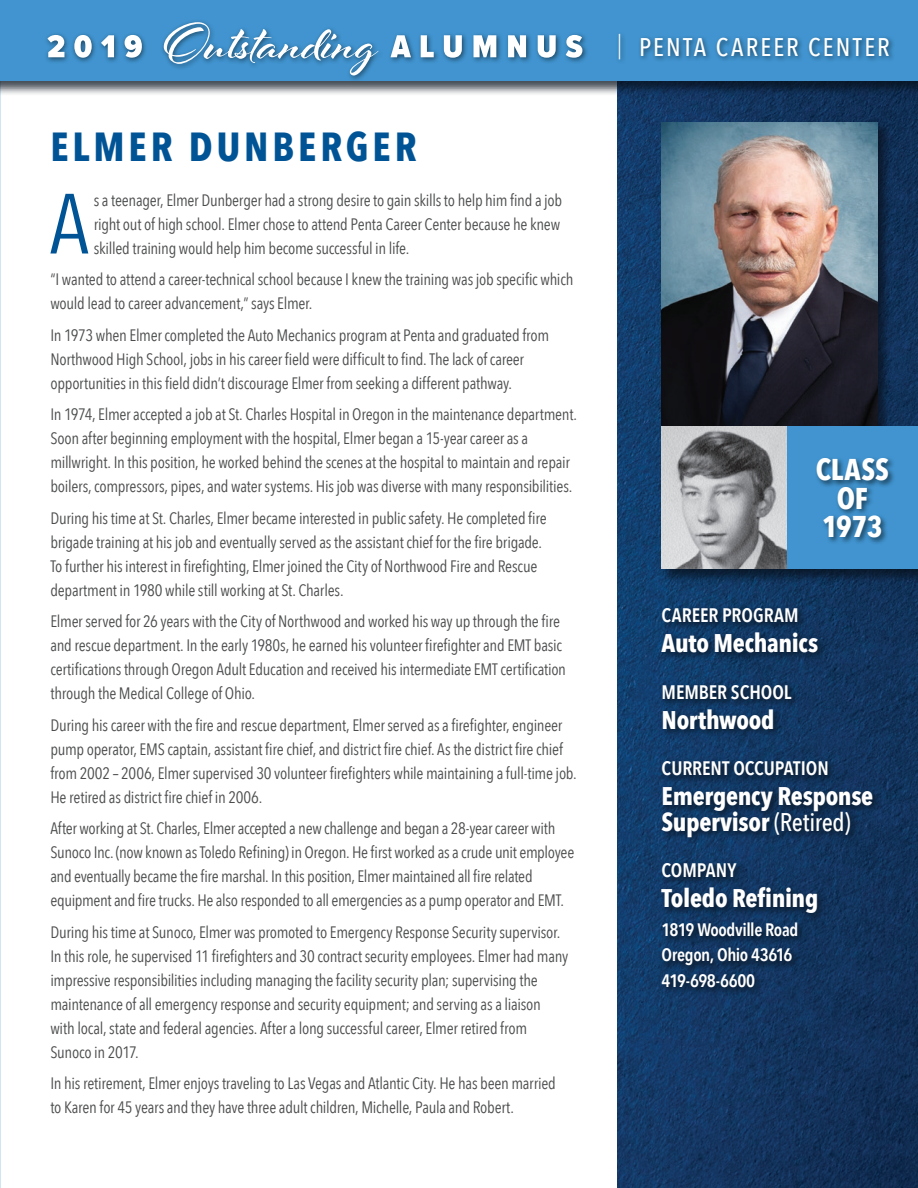
<style>
.page{position:relative;width:918px;height:1188px;background:#fff}
.page>*{position:absolute;margin:0;border:0;box-sizing:border-box;transform-origin:0 0}
.t1{font:84.3px "Avenir Next Condensed";color:#005495}
.t2{font:700 40.5px "Avenir Next Condensed";letter-spacing:.095em;color:#005495}
.t3{font:700 30px/28.5px "Avenir Next Condensed";letter-spacing:-.005em;color:#fff;text-align:center}
.t4{font:700 25.5px/25.5px "Avenir Next Condensed";letter-spacing:-.015em;color:#fff}
.t5{font:500 25.5px "Avenir Next Condensed";letter-spacing:.085em;color:#fff}
.t6{font:600 19.5px "Avenir Next Condensed";letter-spacing:-.005em;color:#fff}
.t7{font:600 18px/25.5px "Avenir Next Condensed";letter-spacing:-.025em;color:#fff}
.t8{font:16.5px/24px "Avenir Next Condensed";letter-spacing:-.015em;color:#4b4c4d}
.s1{font-weight:400}
.s2{font-weight:500}
</style>
<div class="page">
<img style="left:0;top:0;width:1px;height:1188px">
<img style="left:617px;top:96px;width:301px;height:1092px">
<div style="left:659px;top:120px;width:233px;height:323px;background:#08101d;opacity:.75"></div>
<img style="left:662px;top:122px;width:216px;height:303px">
<div style="left:658px;top:605px;width:224px;height:391px;background:#0b1d32;opacity:.75"></div>
<div style="left:0;top:0;width:918px;height:96px;background:#07111d;opacity:.75"></div>
<div style="left:0;top:0;width:918px;height:81px;background:#4194d0"></div>
<div style="left:44px;top:19px;width:545px;height:63px;background:#4194d0"></div>
<svg style="left:47px;top:22px;width:535px;height:53px"></svg>
<div style="left:615px;top:31px;width:280px;height:35px;background:#0b222e;opacity:.66"></div>
<div style="left:660px;top:425px;width:258px;height:159px;background:#07111d;opacity:.75"></div>
<div style="left:662px;top:427px;width:256px;height:142px;background:#4194d0"></div>
<img style="left:662px;top:427px;width:125px;height:142px">
<div style="left:815px;top:456px;width:81px;height:89px;background:#0b222e;opacity:.7"></div>
<h2 class="t2" style="left:50px;top:122px;width:368px">ELMER DUNBERGER</h2>
<h1 class="t1" style="left:50px;top:152px;width:41px">A</h1>
<p class="t8" style="left:94px;top:187px;width:470px">s a teenager, Elmer Dunberger had a strong desire to gain skills to help him find a job right out of high school. Elmer chose to attend Penta Career Center because he knew skilled training would help him become successful in life.</p>
<p class="t8" style="left:50px;top:266px;width:525px">“I wanted to attend a career-technical school because I knew the training was job specific which would lead to career advancement,” says Elmer.</p>
<p class="t8" style="left:50px;top:322px;width:500px">In 1973 when Elmer completed the Auto Mechanics program at Penta and graduated from<br>Northwood High School, jobs in his career field were difficult to find. The lack of career opportunities in this field didn’t discourage Elmer from seeking a different pathway.</p>
<p class="t8" style="left:50px;top:401px;width:528px">In 1974, Elmer accepted a job at St. Charles Hospital in Oregon in the maintenance department.<br>Soon after beginning employment with the hospital, Elmer began a 15-year career as a millwright. In this position, he worked behind the scenes at the hospital to maintain and repair boilers, compressors, pipes, and water systems. His job was diverse with many responsibilities.</p>
<p class="t8" style="left:50px;top:505px;width:498px">During his time at St. Charles, Elmer became interested in public safety. He completed fire brigade training at his job and eventually served as the assistant chief for the fire brigade.<br>To further his interest in firefighting, Elmer joined the City of Northwood Fire and Rescue department in 1980 while still working at St. Charles.</p>
<p class="t8" style="left:50px;top:609px;width:517px">Elmer served for 26 years with the City of Northwood and worked his way up through the fire and rescue department. In the early 1980s, he earned his volunteer firefighter and EMT basic certifications through Oregon Adult Education and received his intermediate EMT certification through the Medical College of Ohio.</p>
<p class="t8" style="left:50px;top:712px;width:528px">During his career with the fire and rescue department, Elmer served as a firefighter, engineer pump operator, EMS captain, assistant fire chief, and district fire chief. As the district fire chief from 2002 – 2006, Elmer supervised 30 volunteer firefighters while maintaining a full-time job.<br>He retired as district fire chief in 2006.</p>
<p class="t8" style="left:50px;top:816px;width:525px">After working at St. Charles, Elmer accepted a new challenge and began a 28-year career with Sunoco Inc. (now known as Toledo Refining) in Oregon. He first worked as a crude unit employee and eventually became the fire marshal. In this position, Elmer maintained all fire related equipment and fire trucks. He also responded to all emergencies as a pump operator and EMT.</p>
<p class="t8" style="left:50px;top:919px;width:519px">During his time at Sunoco, Elmer was promoted to Emergency Response Security supervisor.<br>In this role, he supervised 11 firefighters and 30 contract security employees. Elmer had many impressive responsibilities including managing the facility security plan; supervising the maintenance of all emergency response and security equipment; and serving as a liaison with local, state and federal agencies. After a long successful career, Elmer retired from Sunoco in 2017.</p>
<p class="t8" style="left:50px;top:1071px;width:507px">In his retirement, Elmer enjoys traveling to Las Vegas and Atlantic City. He has been married to Karen for 45 years and they have three adult children, Michelle, Paula and Robert.</p>
<h3 class="t5" style="left:617px;top:32px;width:274px"><span class="s1">|</span> PENTA CAREER CENTER</h3>
<h3 class="t3" style="left:816px;top:455px;width:75px">CLASS<br>OF<br>1973</h3>
<p class="t6" style="left:662px;top:599px;width:139px">CAREER PROGRAM</p>
<h3 class="t4" style="left:662px;top:630px;width:158px">Auto Mechanics</h3>
<p class="t6" style="left:662px;top:675px;width:131px">MEMBER SCHOOL</p>
<h3 class="t4" style="left:662px;top:707px;width:114px">Northwood</h3>
<p class="t6" style="left:662px;top:752px;width:169px">CURRENT OCCUPATION</p>
<h3 class="t4" style="left:662px;top:783px;width:213px">Emergency Response<br>Supervisor <span class="s2">(Retired)</span></h3>
<p class="t6" style="left:662px;top:854px;width:76px">COMPANY</p>
<h3 class="t4" style="left:662px;top:885px;width:158px">Toledo Refining</h3>
<p class="t7" style="left:662px;top:916px;width:138px">1819 Woodville Road<br>Oregon, Ohio 43616<br>419-698-6600</p>
</div>
